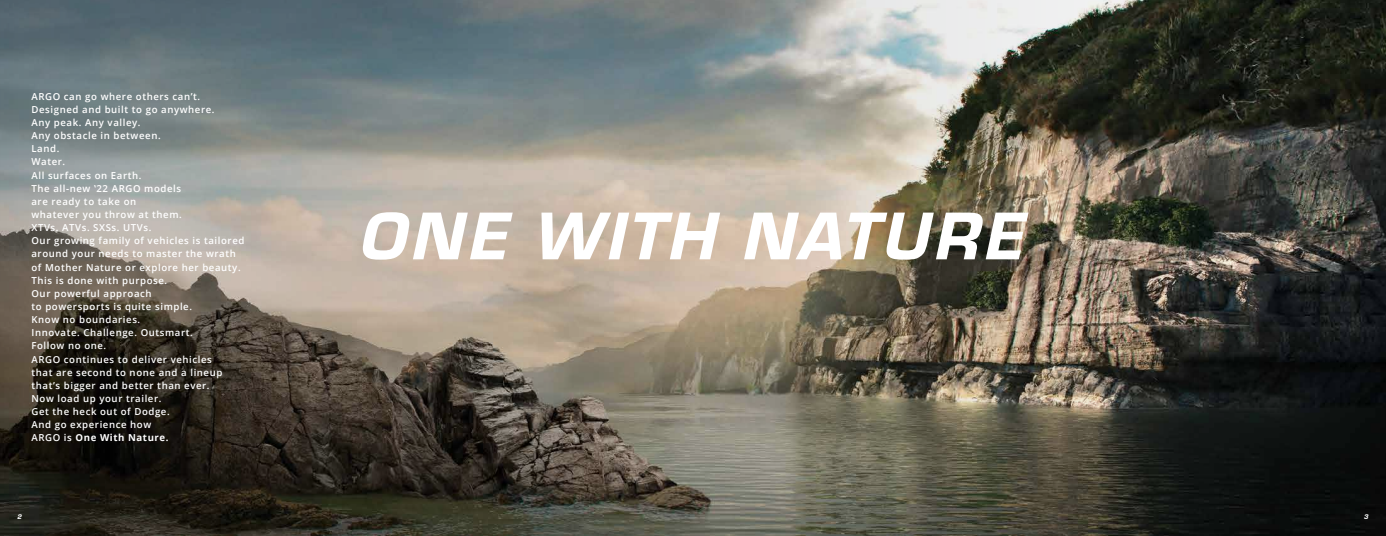
<style>
.page{position:relative;width:1386px;height:536px;background:#fff}
.page>*{position:absolute;margin:0;border:0;box-sizing:border-box;transform-origin:0 0}
.t1{font:70px "Eurostile Hea Ita";letter-spacing:.045em;color:#fff}
.t2{font:600 9.62px/13.1px "Open Sans";letter-spacing:.06em;color:#fff}
.t3{font:7px "Eurostile Hea Ita";color:#fff}
.s1{font-weight:700}
</style>
<div class="page">
<img style="left:0;top:0;width:1386px;height:536px">
<p class="t2" style="left:32px;top:89px;width:214px">ARGO can go where others can’t.<br>Designed and built to go anywhere.<br>Any peak. Any valley.<br>Any obstacle in between.<br>Land.<br>Water.<br>All surfaces on Earth.<br>The all-new ‛22 ARGO models<br>are ready to take on<br>whatever you throw at them.<br>XTVs. ATVs. SXSs. UTVs.<br>Our growing family of vehicles is tailored around your needs to master the wrath of Mother Nature or explore her beauty.<br>This is done with purpose.<br>Our powerful approach<br>to powersports is quite simple.<br>Know no boundaries.<br>Innovate. Challenge. Outsmart.<br>Follow no one.<br>ARGO continues to deliver vehicles<br>that are second to none and a lineup that’s bigger and better than ever.<br>Now load up your trailer.<br>Get the heck out of Dodge.<br>And go experience how<br>ARGO is <span class="s1">One With Nature.</span></p>
<h1 class="t1" style="left:361px;top:187px;width:665px">ONE WITH NATURE</h1>
<p class="t3" style="left:18px;top:511px;width:6px">2</p>
<p class="t3" style="left:1364px;top:511px;width:6px">3</p>
</div>
